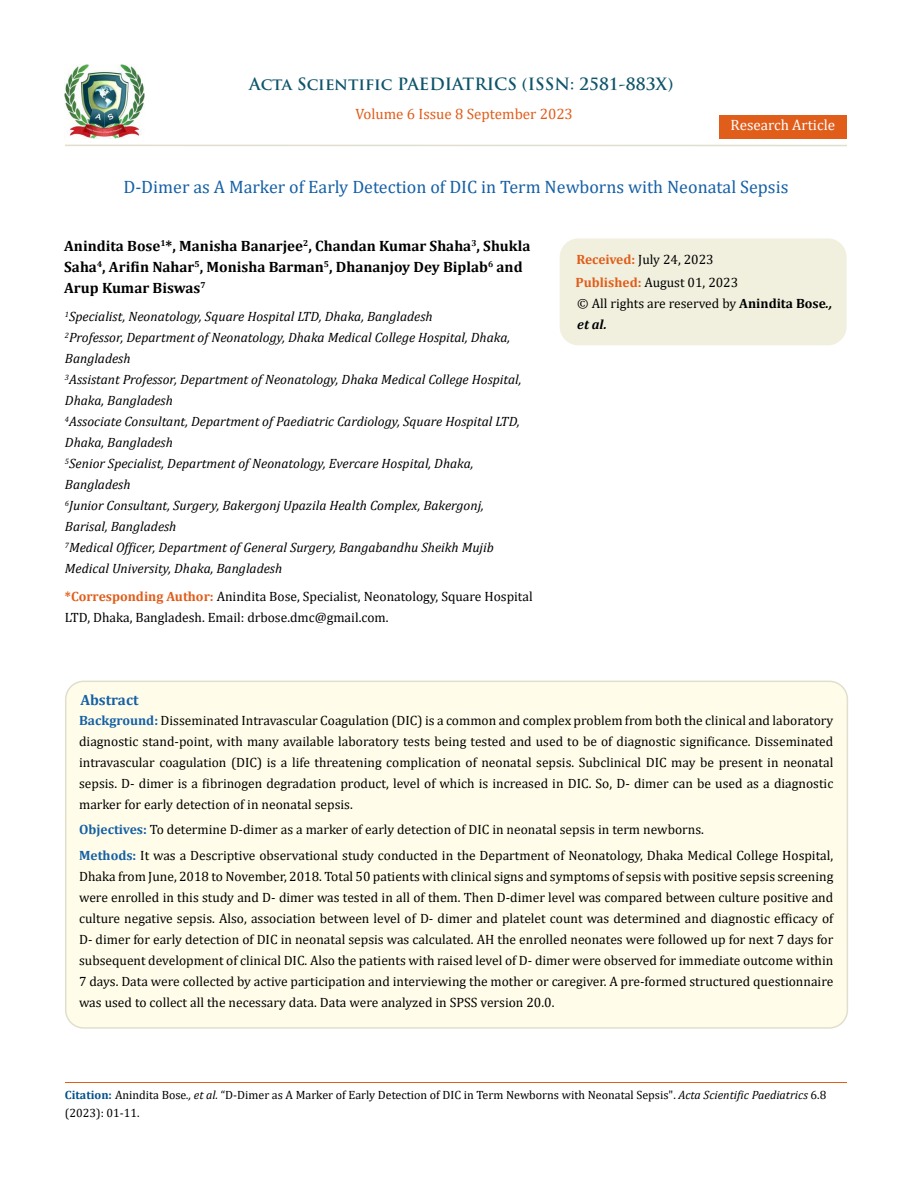
<style>
.page{position:relative;width:917px;height:1188px;background:#fff}
.page>*{position:absolute;margin:0;border:0;box-sizing:border-box;transform-origin:0 0}
.t1{font:18px "Cambria";color:#1560a6}
.t2{font:700 16.5px "Trajan Pro";color:#0e546a}
.t3{font:700 15px/21px "Cambria";color:#000}
.t4{font:15px "Cambria";color:#e05d1a}
.t5{font:15px "Cambria";color:#fff}
.t6{font:700 15px "Cambria";color:#1560a6}
.t7{font:13.5px/21px "Cambria";color:#000}
.t8{font:italic 13.5px/21px "Cambria";color:#000}
.t9{font:12px/18px "Cambria";color:#000}
.s1{font-weight:700;color:#e05d1a}
.s2{font-weight:700}
.s3{font-weight:700;font-style:italic}
.s4{font-weight:700;color:#1560a6}
.s5{font-weight:700;color:#035089}
.s6{font-style:italic}
</style>
<div class="page">
<img style="left:64px;top:65px;width:80px;height:73px">
<div style="left:718px;top:116px;width:128px;height:23px;background:#e05d1a"></div>
<div style="left:560px;top:239px;width:285px;height:106px;background:#f1f0de;border-radius:18px"></div>
<div style="left:559px;top:238px;width:287px;height:107px;border:2px solid #f1f0de;border-radius:18px"></div>
<div style="left:66px;top:681px;width:781px;height:347px;background:#fffde9;border-radius:18px"></div>
<div style="left:65px;top:681px;width:783px;height:348px;border:2px solid #e0dfcd;border-radius:18px"></div>
<hr style="left:65px;top:1082px;width:781px;height:1px;background:#e05d1a">
<hr style="left:65px;top:145px;width:781px;height:1px;background:#e0dfcd">
<p class="t2" style="left:249px;top:74px;width:425px">Acta Scientific PAEDIATRICS (ISSN: 2581-883X)</p>
<p class="t4" style="left:355px;top:105px;width:219px">Volume 6 Issue 8 September 2023</p>
<p class="t5" style="left:730px;top:116px;width:106px">Research Article</p>
<h1 class="t1" style="left:123px;top:176px;width:666px">D-Dimer as A Marker of Early Detection of DIC in Term Newborns with Neonatal Sepsis</h1>
<p class="t3" style="left:64px;top:235px;width:468px">Anindita Bose<sup>1</sup>*, Manisha Banarjee<sup>2</sup>, Chandan Kumar Shaha<sup>3</sup>, Shukla<br>Saha<sup>4</sup>, Arifin Nahar<sup>5</sup>, Monisha Barman<sup>5</sup>, Dhananjoy Dey Biplab<sup>6</sup> and<br>Arup Kumar Biswas<sup>7</sup></p>
<p class="t8" style="left:65px;top:306px;width:458px"><sup>1</sup>Specialist, Neonatology, Square Hospital LTD, Dhaka, Bangladesh<br><sup>2</sup>Professor, Department of Neonatology, Dhaka Medical College Hospital, Dhaka, Bangladesh<br><sup>3</sup>Assistant Professor, Department of Neonatology, Dhaka Medical College Hospital, Dhaka, Bangladesh<br><sup>4</sup>Associate Consultant, Department of Paediatric Cardiology, Square Hospital LTD, Dhaka, Bangladesh<br><sup>5</sup>Senior Specialist, Department of Neonatology, Evercare Hospital, Dhaka, Bangladesh<br><sup>6</sup>Junior Consultant, Surgery, Bakergonj Upazila Health Complex, Bakergonj, Barisal, Bangladesh<br><sup>7</sup>Medical Officer, Department of General Surgery, Bangabandhu Sheikh Mujib Medical University, Dhaka, Bangladesh</p>
<p class="t7" style="left:65px;top:586px;width:469px"><span class="s1">*Corresponding Author:</span> Anindita Bose, Specialist, Neonatology, Square Hospital<br>LTD, Dhaka, Bangladesh. Email: drbose.dmc@gmail.com.</p>
<p class="t7" style="left:575px;top:248px;width:164px;line-height:23px"><span class="s1">Received:</span> July 24, 2023<br><span class="s1">Published:</span> August 01, 2023</p>
<p class="t7" style="left:577px;top:293px;width:256px">© All rights are reserved by <span class="s2">Anindita Bose</span><span class="s3">., et al.</span></p>
<p class="t6" style="left:80px;top:689px;width:60px">Abstract</p>
<p class="t7" style="left:79px;top:709px;width:755px;text-align:justify"><span class="s4">Background:</span> Disseminated Intravascular Coagulation (DIC) is a common and complex problem from both the clinical and laboratory diagnostic stand-point, with many available laboratory tests being tested and used to be of diagnostic significance. Disseminated intravascular coagulation (DIC) is a life threatening complication of neonatal sepsis. Subclinical DIC may be present in neonatal sepsis. D- dimer is a fibrinogen degradation product, level of which is increased in DIC. So, D- dimer can be used as a diagnostic marker for early detection of in neonatal sepsis.</p>
<p class="t7" style="left:79px;top:817px;width:755px;line-height:25.5px"><span class="s4">Objectives:</span> To determine D-dimer as a marker of early detection of DIC in neonatal sepsis in term newborns.<br><span class="s4">Methods:</span> It was a Descriptive observational study conducted in the Department of Neonatology, Dhaka Medical College Hospital,</p>
<p class="t7" style="left:79px;top:865px;width:755px;text-align:justify">Dhaka from June, 2018 to November, 2018. Total 50 patients with clinical signs and symptoms of sepsis with positive sepsis screening were enrolled in this study and D- dimer was tested in all of them. Then D-dimer level was compared between culture positive and culture negative sepsis. Also, association between level of D- dimer and platelet count was determined and diagnostic efficacy of D- dimer for early detection of DIC in neonatal sepsis was calculated. AH the enrolled neonates were followed up for next 7 days for subsequent development of clinical DIC. Also the patients with raised level of D- dimer were observed for immediate outcome within 7 days. Data were collected by active participation and interviewing the mother or caregiver. A pre-formed structured questionnaire was used to collect all the necessary data. Data were analyzed in SPSS version 20.0.</p>
<p class="t9" style="left:65px;top:1086px;width:763px"><span class="s5">Citation:</span> Anindita Bose<span class="s6">., et al.</span> “D-Dimer as A Marker of Early Detection of DIC in Term Newborns with Neonatal Sepsis". <span class="s6">Acta Scientific Paediatrics</span> 6.8 (2023): 01-11.</p>
</div>
